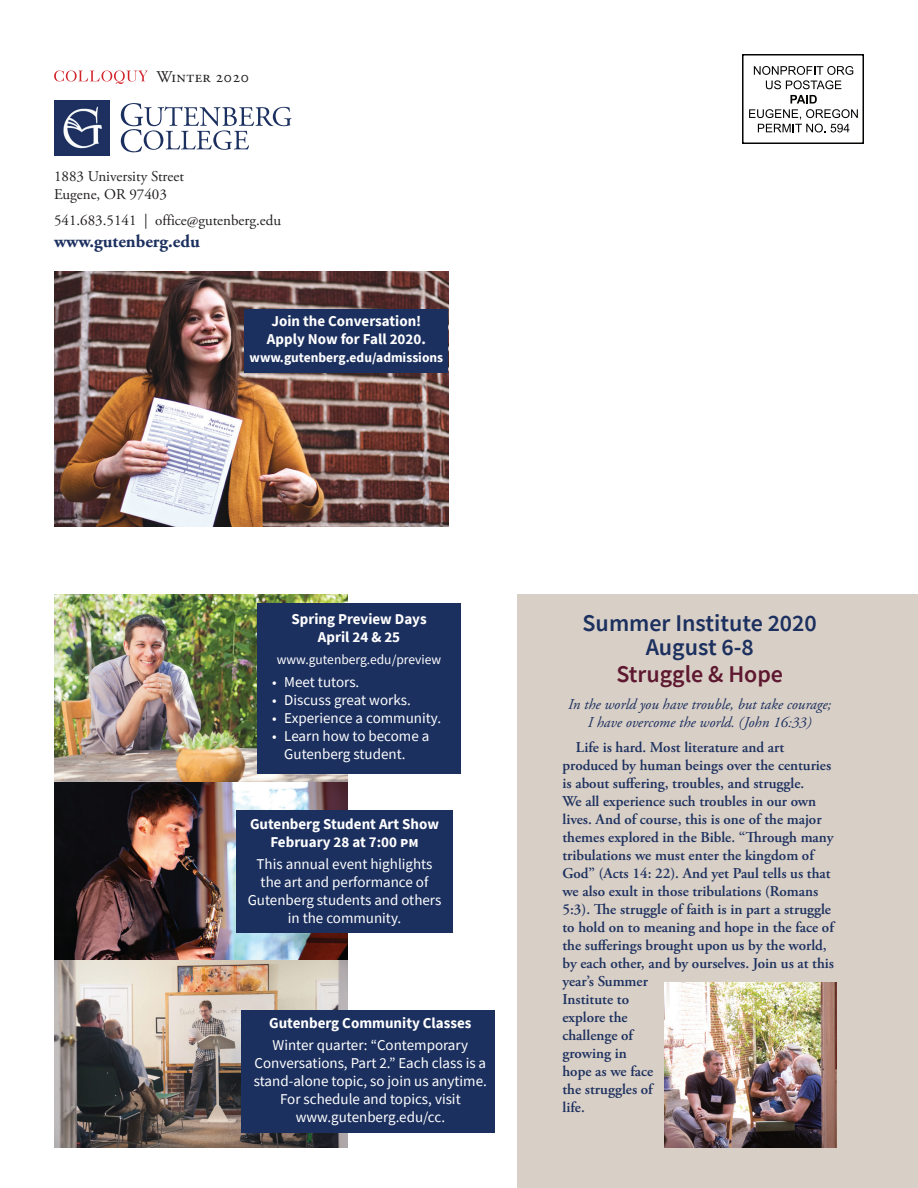
<style>
.page{position:relative;width:918px;height:1188px;background:#fff}
.page>*{position:absolute;margin:0;border:0;box-sizing:border-box;transform-origin:0 0}
.t1{font:600 24px/24px "Source Sans Pro";color:#1c305f;text-align:center}
.t2{font:600 24px "Source Sans Pro";color:#5e1830}
.t3{font:700 18px "Adobe Garamond Pro";color:#1c305f}
.t4{font:16.5px "Adobe Garamond Pro";letter-spacing:.025em;color:#231f20}
.t5{font:600 15px/18px "Adobe Garamond Pro";color:#1c305f}
.t6{font:15px/18px "Source Sans Pro";color:#fff;text-align:center}
.t7{font:700 15px/18px "Source Sans Pro";color:#fff;text-align:center}
.t8{font:italic 15px/18px "Adobe Garamond Pro";color:#1c305f;text-align:center}
.t9{font:15px/18px "Adobe Garamond Pro";color:#231f20}
.t10{font:700 13.5px "Source Sans Pro";color:#fff}
.t11{font:13.5px "Source Sans Pro";color:#fff}
</style>
<div class="page">
<div style="left:742px;top:54px;width:122px;height:90px;border:2px solid #040503"></div>
<svg style="left:754px;top:66px;width:99px;height:23px"></svg>
<svg style="left:749px;top:95px;width:109px;height:37px"></svg>
<svg style="left:54px;top:70px;width:94px;height:14px"></svg>
<svg style="left:121px;top:103px;width:171px;height:49px"></svg>
<img style="left:54px;top:100px;width:56px;height:56px">
<div style="left:518px;top:594px;width:400px;height:594px;background:#d8cfc6"></div>
<img style="left:54px;top:271px;width:394px;height:255px">
<div style="left:245px;top:309px;width:203px;height:64px;background:#1c305f"></div>
<img style="left:54px;top:781px;width:294px;height:179px">
<img style="left:54px;top:594px;width:294px;height:187px">
<div style="left:257px;top:603px;width:204px;height:171px;background:#1c305f"></div>
<img style="left:54px;top:960px;width:294px;height:188px">
<div style="left:242px;top:1010px;width:253px;height:123px;background:#1c305f"></div>
<div style="left:236px;top:810px;width:217px;height:123px;background:#1c305f"></div>
<img style="left:665px;top:983px;width:172px;height:165px">
<p class="t4" style="left:157px;top:67px;width:94px">Winter 2020</p>
<p class="t9" style="left:54px;top:168px;width:131px">1883 University Street<br>Eugene, OR 97403</p>
<p class="t9" style="left:54px;top:212px;width:229px">541.683.5141 | office@gutenberg.edu</p>
<p class="t3" style="left:54px;top:231px;width:147px">www.gutenberg.edu</p>
<p class="t7" style="left:267px;top:312px;width:160px">Join the Conversation!<br>Apply Now for Fall 2020.</p>
<p class="t10" style="left:250px;top:348px;width:195px">www.gutenberg.edu/admissions</p>
<p class="t7" style="left:291px;top:610px;width:137px">Spring Preview Days<br>April 24 &amp; 25</p>
<p class="t11" style="left:277px;top:651px;width:166px">www.gutenberg.edu/preview</p>
<p class="t6" style="left:272px;top:673px;width:89px">• Meet tutors.</p>
<p class="t6" style="left:272px;top:691px;width:140px">• Discuss great works.</p>
<p class="t6" style="left:272px;top:709px;width:170px">• Experience a community.</p>
<p class="t6" style="left:284px;top:727px;width:147px;text-align:left;text-indent:-12px">• Learn how to become a<br>Gutenberg student.</p>
<p class="t7" style="left:250px;top:815px;width:191px">Gutenberg Student Art Show<br>February 28 at 7:00 pm</p>
<p class="t6" style="left:248px;top:855px;width:195px">This annual event highlights the art and performance of<br>Gutenberg students and others in the community.</p>
<p class="t7" style="left:269px;top:1014px;width:204px">Gutenberg Community Classes</p>
<p class="t6" style="left:254px;top:1036px;width:234px">Winter quarter: “Contemporary Conversations, Part 2.” Each class is a stand-alone topic, so join us anytime.<br>For schedule and topics, visit www.gutenberg.edu/cc.</p>
<h1 class="t1" style="left:583px;top:611px;width:236px">Summer Institute 2020<br>August 6-8</h1>
<h1 class="t2" style="left:616px;top:658px;width:168px">Struggle &amp; Hope</h1>
<p class="t8" style="left:568px;top:696px;width:265px">In the world you have trouble, but take courage;<br>I have overcome the world. (John 16:33)</p>
<p class="t5" style="left:562px;top:738px;width:273px;text-indent:14px">Life is hard. Most literature and art produced by human beings over the centuries is about suffering, troubles, and struggle.<br>We all experience such troubles in our own lives. And of course, this is one of the major themes explored in the Bible. “Through many tribulations we must enter the kingdom of<br>God” (Acts 14: 22). And yet Paul tells us that we also exult in those tribulations (Romans<br>5:3). The struggle of faith is in part a struggle to hold on to meaning and hope in the face of the sufferings brought upon us by the world, by each other, and by ourselves. Join us at this year’s Summer<br>Institute to<br>explore the<br>challenge of<br>growing in<br>hope as we face<br>the struggles of<br>life.</p>
</div>
